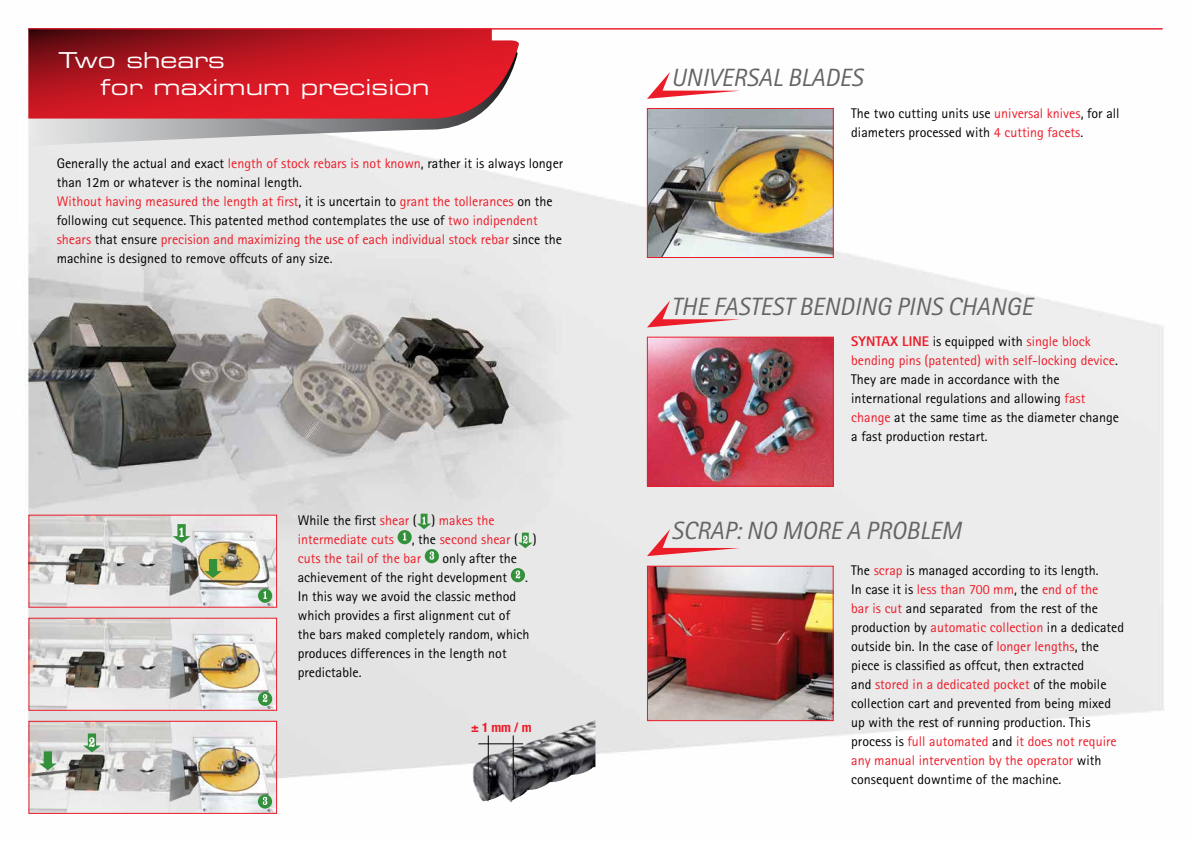
<style>
.page{position:relative;width:1191px;height:842px;background:#fff}
.page>*{position:absolute;margin:0;border:0;box-sizing:border-box;transform-origin:0 0}
.t1{font:italic 25px "Rotis Sans Serif Std";color:#636466}
.t2{font:22px/26.4px "Eurostile LT Std Ex 2";color:#fff}
.t3{font:700 15.4px "Clarendon BT";color:#fff;scale:.67 1}
.t4{font:14px/19px "Rotis Sans Serif Std";color:#000}
.t5{font:14px/19px "Rotis Sans Serif Std";color:#ed1c29}
.t6{font:700 condensed 13px "Helvetica Neue LT Std";color:#ed1c29}
.s1{color:#ed1c29}
.s2{color:#000}
.s3{font-weight:800;color:#ed1c29}
</style>
<div class="page">
<img style="left:27px;top:28px;width:1137px;height:786px">
<img style="left:30px;top:517px;width:245px;height:89px">
<div style="left:28px;top:515px;width:249px;height:93px;border:1px solid #ed1c29"></div>
<svg style="left:173px;top:524px;width:17px;height:19px"></svg>
<svg style="left:204px;top:559px;width:18px;height:19px"></svg>
<svg style="left:417px;top:514px;width:14px;height:15px"></svg>
<div style="left:397px;top:530px;width:15px;height:14px;background:#33913c;border-radius:50%"></div>
<svg style="left:403px;top:533px;width:3px;height:7px"></svg>
<svg style="left:518px;top:533px;width:14px;height:15px"></svg>
<div style="left:425px;top:549px;width:14px;height:14px;background:#33913c;border-radius:50%"></div>
<svg style="left:429px;top:551px;width:5px;height:9px"></svg>
<div style="left:511px;top:568px;width:14px;height:14px;background:#33913c;border-radius:50%"></div>
<svg style="left:515px;top:570px;width:5px;height:9px"></svg>
<img style="left:30px;top:620px;width:245px;height:89px">
<div style="left:28px;top:618px;width:249px;height:93px;border:1px solid #ed1c29"></div>
<img style="left:30px;top:723px;width:245px;height:89px">
<div style="left:28px;top:721px;width:249px;height:93px;border:1px solid #ed1c29"></div>
<div style="left:258px;top:692px;width:14px;height:14px;background:#33913c;border-radius:50%"></div>
<svg style="left:263px;top:694px;width:4px;height:8px"></svg>
<svg style="left:258px;top:794px;width:14px;height:15px"></svg>
<svg style="left:263px;top:797px;width:4px;height:8px"></svg>
<div style="left:258px;top:589px;width:14px;height:14px;background:#33913c;border-radius:50%"></div>
<svg style="left:263px;top:591px;width:4px;height:8px"></svg>
<svg style="left:28px;top:119px;width:490px;height:27px"></svg>
<svg style="left:28px;top:29px;width:404px;height:90px;background:#c01722"></svg>
<svg style="left:432px;top:29px;width:87px;height:90px"></svg>
<hr style="left:28px;top:28px;width:1134px;height:1px;background:#ed1c29">
<img style="left:567px;top:720px;width:28px;height:10px">
<hr style="left:488px;top:735px;width:1px;height:58px;background:#000">
<hr style="left:513px;top:735px;width:1px;height:58px;background:#000">
<hr style="left:478px;top:743px;width:45px;height:1px;background:#000">
<svg style="left:83px;top:733px;width:18px;height:19px"></svg>
<svg style="left:39px;top:751px;width:18px;height:19px"></svg>
<img style="left:649px;top:110px;width:182px;height:146px">
<div style="left:647px;top:108px;width:186px;height:150px;border:1px solid #ed1c29"></div>
<svg style="left:647px;top:72px;width:93px;height:27px"></svg>
<img style="left:649px;top:339px;width:182px;height:146px">
<div style="left:647px;top:337px;width:186px;height:150px;border:1px solid #ed1c29"></div>
<svg style="left:647px;top:301px;width:93px;height:26px;background:#ecc6c8"></svg>
<img style="left:649px;top:568px;width:182px;height:151px">
<div style="left:647px;top:566px;width:186px;height:155px;border:1px solid #ed1c29"></div>
<svg style="left:647px;top:529px;width:93px;height:27px;background:#eac6c8"></svg>
<h2 class="t2" style="left:100px;top:47px;width:331px;text-indent:-42px">Two shears<br>for maximum precision</h2>
<p class="t4" style="left:57px;top:154px;width:508px">Generally the actual and exact <span class="s1">length of stock rebars is not known</span>, rather it is always longer than 12m or whatever is the nominal length.<br><span class="s1">Without having measured the length at first</span>, it is uncertain to <span class="s1">grant the tollerances</span> on the following cut sequence. This patented method contemplates the use of <span class="s1">two indipendent shears</span> that ensure <span class="s1">precision and maximizing the use of each individual stock rebar</span> since the machine is designed to remove offcuts of any size.</p>
<p class="t3" style="left:89px;top:732px;width:11px">2</p>
<p class="t3" style="left:178px;top:522px;width:11px">1</p>
<p class="t5" style="left:298px;top:511px;width:198px"><span class="s2">While the first</span> shear <span class="s2">( )</span> makes the intermediate cuts</p>
<p class="t5" style="left:298px;top:530px;width:240px;text-indent:114px"><span class="s2">, the</span> second shear <span class="s2">( ) </span>cuts the tail of the bar</p>
<p class="t4" style="left:298px;top:549px;width:221px;text-indent:145px">only after the achievement of the right development</p>
<p class="t4" style="left:525px;top:568px;width:4px">.</p>
<p class="t4" style="left:298px;top:587px;width:233px">In this way we avoid the classic method which provides a first alignment cut of the bars maked completely random, which produces differences in the length not predictable.</p>
<p class="t6" style="left:471px;top:719px;width:62px">± 1 mm / m</p>
<h1 class="t1" style="left:671px;top:63px;width:193px">UNIVERSAL BLADES</h1>
<p class="t4" style="left:851px;top:103px;width:270px">The two cutting units use <span class="s1">universal knives</span>, for all diameters processed with <span class="s1">4 cutting facets</span>.</p>
<h1 class="t1" style="left:671px;top:291px;width:363px">THE FASTEST BENDING PINS CHANGE</h1>
<p class="t4" style="left:851px;top:332px;width:269px"><span class="s3">SYNTAX LINE</span> is equipped with <span class="s1">single block bending pins (patented) with self-locking device</span>.<br>They are made in accordance with the international regulations and allowing <span class="s1">fast change</span> at the same time as the diameter change a fast production restart.</p>
<h1 class="t1" style="left:671px;top:516px;width:291px">SCRAP: NO MORE A PROBLEM</h1>
<p class="t4" style="left:851px;top:561px;width:274px">The <span class="s1">scrap</span> is managed according to its length.<br>In case it is <span class="s1">less than 700 mm</span>, the <span class="s1">end of the<br>bar is cut</span> and separated from the rest of the production by <span class="s1">automatic collection</span> in a dedicated outside bin. In the case of <span class="s1">longer lengths</span>, the piece is classified as offcut, then extracted<br>and <span class="s1">stored in a dedicated pocket</span> of the mobile collection cart and prevented from being mixed up with the rest of running production. This process is <span class="s1">full automated</span> and <span class="s1">it does not require any manual intervention by the operator</span> with consequent downtime of the machine.</p>
</div>
